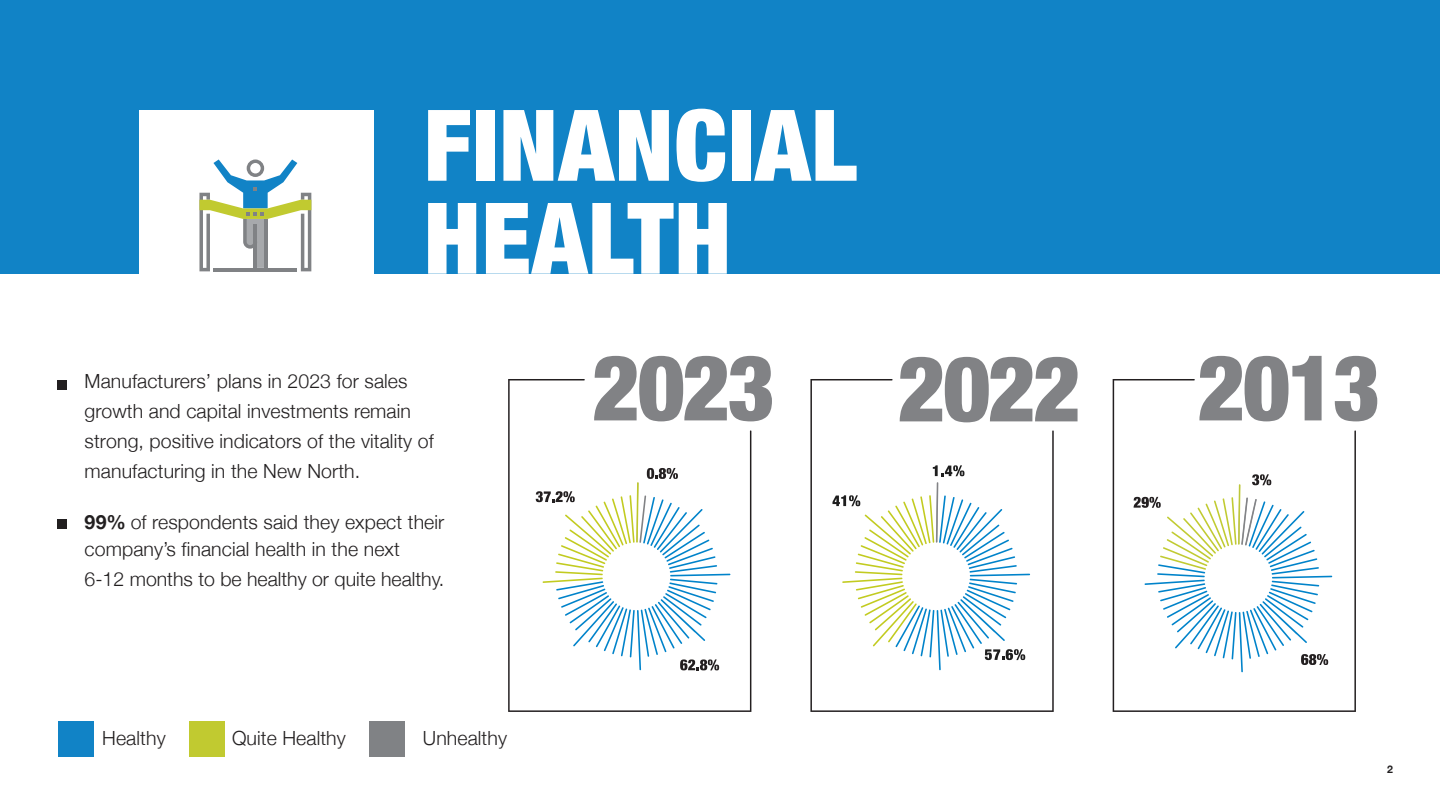
<style>
.page{position:relative;width:1440px;height:810px;background:#fff}
.page>*{position:absolute;margin:0;border:0;box-sizing:border-box;transform-origin:0 0}
.t1{font:900 condensed 99px/92.9px "Helvetica Neue";letter-spacing:.01em;color:#fff}
.t2{font:300 19.5px/30px "Helvetica Neue";letter-spacing:.005em;color:#221f20}
.t3{font:700 10.5px "Helvetica Neue";color:#221f20}
.s1{font-weight:700}
</style>
<div class="page">
<div style="left:0;top:0;width:1440px;height:273px;background:#1183c6"></div>
<div style="left:139px;top:110px;width:235px;height:209px;background:#fff"></div>
<div style="left:58px;top:381px;width:9px;height:9px;background:#221f20"></div>
<div style="left:58px;top:519px;width:9px;height:10px;background:#221f20"></div>
<div style="left:59px;top:721px;width:35px;height:36px;background:#1183c6"></div>
<div style="left:189px;top:721px;width:36px;height:36px;background:#c1ca30"></div>
<div style="left:369px;top:721px;width:35px;height:36px;background:#808285"></div>
<svg style="left:199px;top:160px;width:112px;height:111px"></svg>
<svg style="left:508px;top:379px;width:243px;height:333px"></svg>
<svg style="left:810px;top:379px;width:244px;height:333px"></svg>
<svg style="left:1113px;top:379px;width:243px;height:333px"></svg>
<svg style="left:536px;top:468px;width:194px;height:202px"></svg>
<svg style="left:1134px;top:474px;width:198px;height:198px"></svg>
<svg style="left:594px;top:356px;width:178px;height:65px"></svg>
<svg style="left:900px;top:357px;width:178px;height:65px"></svg>
<svg style="left:1199px;top:356px;width:123px;height:65px"></svg>
<svg style="left:1335px;top:356px;width:42px;height:65px"></svg>
<h1 class="t1" style="left:424px;top:94px;width:435px">FINANCIAL<br>HEALTH</h1>
<p class="t2" style="left:85px;top:364px;width:351px">Manufacturers’ plans in 2023 for sales growth and capital investments remain strong, positive indicators of the vitality of manufacturing in the New North.</p>
<p class="t2" style="left:85px;top:508px;width:361px;line-height:26.5px"><span class="s1">99%</span> of respondents said they expect their company’s financial health in the next</p>
<p class="t2" style="left:85px;top:562px;width:361px">6-12 months to be healthy or quite healthy.</p>
<p class="t2" style="left:102px;top:722px;width:65px">Healthy</p>
<p class="t2" style="left:232px;top:722px;width:115px">Quite Healthy</p>
<p class="t2" style="left:423px;top:722px;width:86px">Unhealthy</p>
<p class="t3" style="left:1387px;top:761px;width:7px">2</p>
</div>
